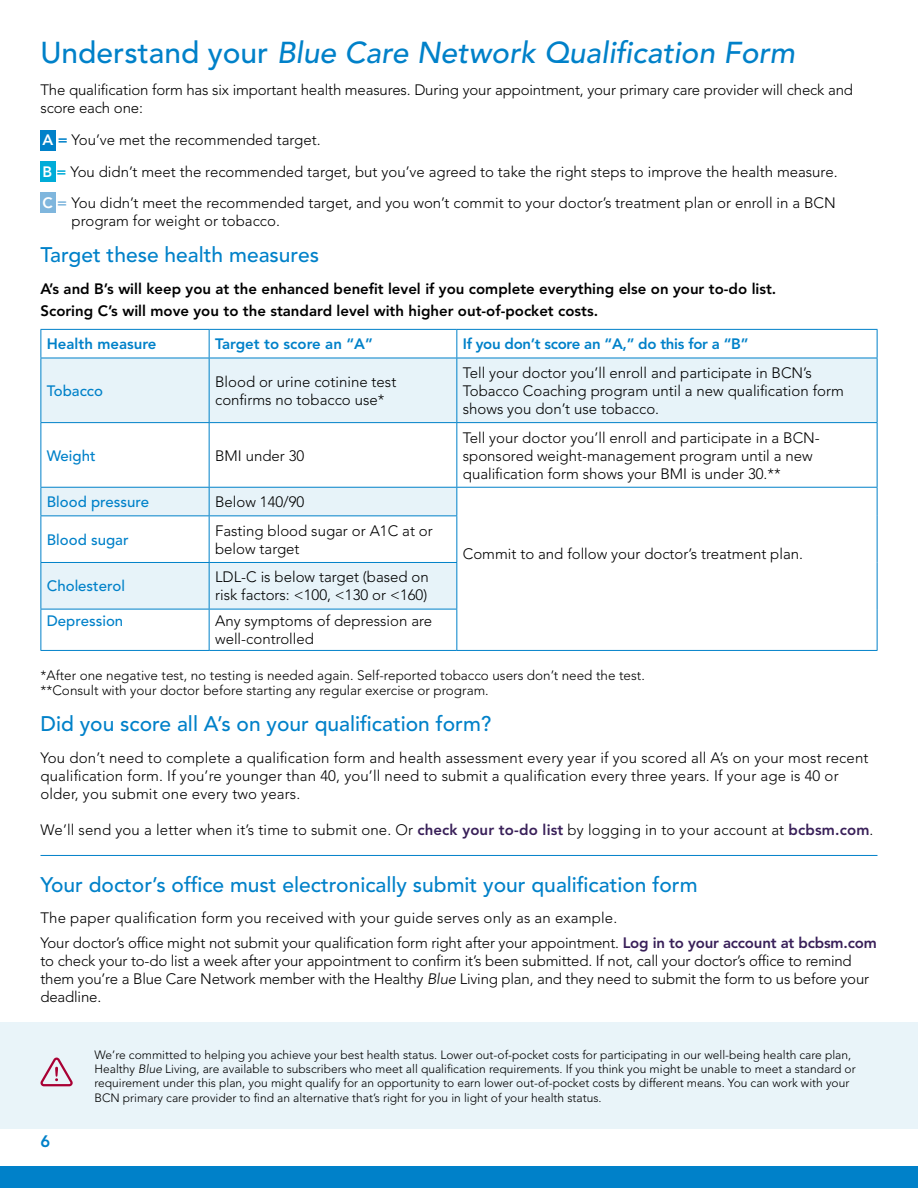
<style>
.page{position:relative;width:918px;height:1188px;background:#fff}
.page>*{position:absolute;margin:0;border:0;box-sizing:border-box;transform-origin:0 0}
.t1{font:italic 500 30px "Avenir LT Std";color:#0081c9}
.t2{font:500 21px "Avenir LT Std";color:#0081c9}
.t3{font:800 16.5px "Avenir LT Std";color:#0081c9}
.t4{font:300 15px/18px "Avenir LT Std";color:#000}
.t5{font:800 15px/22.5px "Avenir LT Std";color:#000}
.t6{font:500 15px "Avenir LT Std";color:#0081c9}
.t7{font:800 15px "Avenir LT Std";letter-spacing:-.02em;color:#0081c9}
.t8{font:800 15px "Avenir LT Std";color:#0081c9}
.t9{font:300 13.5px/15px "Avenir LT Std";color:#000}
.t10{font:300 12px/14.4px "Avenir LT Std";color:#000}
.s1{font-style:normal}
.s2{font-weight:800;color:#fff}
.s3{font-weight:800;color:#0081c9}
.s4{font-weight:800;color:#00acd8}
.s5{font-weight:800;color:#7fb6dd}
.s6{font-weight:800;color:#392059}
.s7{font-style:italic}
</style>
<div class="page">
<svg style="left:41px;top:359px;width:836px;height:250px"></svg>
<hr style="left:40px;top:329px;width:169px;height:1px;background:#0081c9">
<svg style="left:40px;top:330px;width:1px;height:28px"></svg>
<hr style="left:209px;top:329px;width:248px;height:1px;background:#0081c9">
<svg style="left:209px;top:330px;width:1px;height:28px"></svg>
<hr style="left:457px;top:329px;width:421px;height:1px;background:#0081c9">
<svg style="left:456px;top:330px;width:1px;height:28px"></svg>
<svg style="left:877px;top:330px;width:1px;height:28px"></svg>
<hr style="left:40px;top:358px;width:169px;height:1px;background:#0081c9">
<hr style="left:40px;top:358px;width:1px;height:64px;background:#0081c9">
<hr style="left:209px;top:358px;width:248px;height:1px;background:#0081c9">
<hr style="left:209px;top:358px;width:1px;height:64px;background:#0081c9">
<hr style="left:457px;top:358px;width:421px;height:1px;background:#0081c9">
<hr style="left:456px;top:358px;width:1px;height:64px;background:#0081c9">
<hr style="left:877px;top:358px;width:1px;height:64px;background:#0081c9">
<hr style="left:40px;top:422px;width:169px;height:1px;background:#0081c9">
<hr style="left:40px;top:423px;width:1px;height:64px;background:#0081c9">
<hr style="left:209px;top:422px;width:248px;height:1px;background:#0081c9">
<hr style="left:209px;top:423px;width:1px;height:64px;background:#0081c9">
<hr style="left:457px;top:422px;width:421px;height:1px;background:#0081c9">
<hr style="left:456px;top:423px;width:1px;height:64px;background:#0081c9">
<hr style="left:877px;top:423px;width:1px;height:64px;background:#0081c9">
<hr style="left:457px;top:487px;width:421px;height:1px;background:#0081c9">
<svg style="left:877px;top:488px;width:1px;height:28px"></svg>
<hr style="left:877px;top:516px;width:1px;height:46px;background:#0081c9">
<hr style="left:877px;top:562px;width:1px;height:47px;background:#0081c9">
<hr style="left:877px;top:609px;width:1px;height:41px;background:#0081c9">
<hr style="left:457px;top:650px;width:421px;height:1px;background:#0081c9">
<hr style="left:40px;top:516px;width:1px;height:46px;background:#0081c9">
<hr style="left:209px;top:516px;width:1px;height:46px;background:#0081c9">
<hr style="left:456px;top:516px;width:1px;height:46px;background:#0081c9">
<hr style="left:40px;top:609px;width:1px;height:41px;background:#0081c9">
<hr style="left:209px;top:609px;width:1px;height:41px;background:#0081c9">
<hr style="left:456px;top:609px;width:1px;height:41px;background:#0081c9">
<hr style="left:40px;top:650px;width:169px;height:1px;background:#0081c9">
<hr style="left:209px;top:650px;width:248px;height:1px;background:#0081c9">
<hr style="left:40px;top:487px;width:169px;height:1px;background:#0081c9">
<svg style="left:40px;top:488px;width:1px;height:27px"></svg>
<hr style="left:40px;top:515px;width:169px;height:1px;background:#0081c9">
<hr style="left:209px;top:487px;width:248px;height:1px;background:#0081c9">
<svg style="left:209px;top:488px;width:1px;height:27px"></svg>
<svg style="left:456px;top:488px;width:1px;height:27px"></svg>
<hr style="left:209px;top:515px;width:248px;height:1px;background:#0081c9">
<hr style="left:40px;top:562px;width:169px;height:1px;background:#0081c9">
<hr style="left:40px;top:563px;width:1px;height:46px;background:#0081c9">
<hr style="left:40px;top:609px;width:169px;height:1px;background:#0081c9">
<hr style="left:209px;top:562px;width:248px;height:1px;background:#0081c9">
<hr style="left:209px;top:563px;width:1px;height:46px;background:#0081c9">
<hr style="left:456px;top:563px;width:1px;height:46px;background:#0081c9">
<hr style="left:209px;top:609px;width:248px;height:1px;background:#0081c9">
<div style="left:40px;top:130px;width:16px;height:20px;background:#0081c9"></div>
<div style="left:40px;top:161px;width:16px;height:20px;background:#00acd8"></div>
<div style="left:40px;top:192px;width:16px;height:21px;background:#7fb6dd"></div>
<div style="left:0;top:1022px;width:918px;height:107px;background:#e7f3f9"></div>
<svg style="left:41px;top:1058px;width:32px;height:28px"></svg>
<hr style="left:40px;top:855px;width:838px;height:1px;background:#0081c9">
<div style="left:0;top:1166px;width:918px;height:22px;background:#0081c9"></div>
<h1 class="t1" style="left:40px;top:35px;width:756px"><span class="s1">Understand your</span> Blue Care Network Qualification Form</h1>
<p class="t4" style="left:40px;top:81px;width:814px">The qualification form has six important health measures. During your appointment, your primary care provider will check and score each one:</p>
<p class="t4" style="left:42px;top:124px;width:797px;line-height:31.5px"><span class="s2">A</span> <span class="s3">=</span> You’ve met the recommended target.<br><span class="s2">B</span> <span class="s4">=</span> You didn’t meet the recommended target, but you’ve agreed to take the right steps to improve the health measure.<br><span class="s2">C</span> <span class="s5">=</span> You didn’t meet the recommended target, and you won’t commit to your doctor’s treatment plan or enroll in a BCN</p>
<p class="t4" style="left:72px;top:212px;width:210px">program for weight or tobacco.</p>
<h2 class="t2" style="left:40px;top:243px;width:280px">Target these health measures</h2>
<p class="t5" style="left:40px;top:277px;width:737px">A’s and B’s will keep you at the enhanced benefit level if you complete everything else on your to-do list.<br>Scoring C’s will move you to the standard level with higher out-of-pocket costs.</p>
<p class="t8" style="left:47px;top:335px;width:111px">Health measure</p>
<p class="t8" style="left:215px;top:335px;width:159px">Target to score an “A”</p>
<p class="t7" style="left:463px;top:335px;width:287px">If you don’t score an “A,” do this for a “B”</p>
<p class="t6" style="left:47px;top:382px;width:58px">Tobacco</p>
<p class="t4" style="left:215px;top:373px;width:183px">Blood or urine cotinine test confirms no tobacco use*</p>
<p class="t4" style="left:463px;top:364px;width:383px">Tell your doctor you’ll enroll and participate in BCN’s<br>Tobacco Coaching program until a new qualification form shows you don’t use tobacco.</p>
<p class="t6" style="left:47px;top:447px;width:50px">Weight</p>
<p class="t4" style="left:215px;top:446px;width:91px">BMI under 30</p>
<p class="t4" style="left:463px;top:428px;width:359px">Tell your doctor you’ll enroll and participate in a BCN&shy;sponsored weight-management program until a new qualification form shows your BMI is under 30.**</p>
<p class="t6" style="left:47px;top:493px;width:104px">Blood pressure</p>
<p class="t4" style="left:215px;top:493px;width:91px">Below 140/90</p>
<p class="t6" style="left:47px;top:531px;width:83px">Blood sugar</p>
<p class="t4" style="left:215px;top:522px;width:219px">Fasting blood sugar or A1C at or below target</p>
<p class="t6" style="left:47px;top:578px;width:80px">Cholesterol</p>
<p class="t4" style="left:215px;top:568px;width:215px">LDL-C is below target (based on risk factors: &lt;100, &lt;130 or &lt;160)</p>
<p class="t6" style="left:47px;top:613px;width:78px">Depression</p>
<p class="t4" style="left:215px;top:612px;width:219px">Any symptoms of depression are well-controlled</p>
<p class="t9" style="left:40px;top:668px;width:606px">*After one negative test, no testing is needed again. Self-reported tobacco users don’t need the test. **Consult with your doctor before starting any regular exercise or program.</p>
<p class="t4" style="left:463px;top:545px;width:342px">Commit to and follow your doctor’s treatment plan.</p>
<h2 class="t2" style="left:40px;top:712px;width:452px">Did you score all A’s on your qualification form?</h2>
<p class="t4" style="left:40px;top:749px;width:830px">You don’t need to complete a qualification form and health assessment every year if you scored all A’s on your most recent qualification form. If you’re younger than 40, you’ll need to submit a qualification every three years. If your age is 40 or older, you submit one every two years.</p>
<p class="t4" style="left:40px;top:821px;width:834px">We’ll send you a letter when it’s time to submit one. Or <span class="s6">check your to-do list</span> by logging in to your account at <span class="s6">bcbsm.com</span>.</p>
<h2 class="t2" style="left:40px;top:873px;width:659px">Your doctor’s office must electronically submit your qualification form</h2>
<p class="t4" style="left:40px;top:906px;width:838px;line-height:24.8px">The paper qualification form you received with your guide serves only as an example.<br>Your doctor’s office might not submit your qualification form right after your appointment. <span class="s6">Log in to your account at bcbsm.com</span></p>
<p class="t4" style="left:40px;top:952px;width:830px">to check your to-do list a week after your appointment to confirm it’s been submitted. If not, call your doctor’s office to remind them you’re a Blue Care Network member with the Healthy <span class="s7">Blue</span> Living plan, and they need to submit the form to us before your deadline.</p>
<p class="t3" style="left:40px;top:1131px;width:11px">6</p>
<p class="t10" style="left:94px;top:1047px;width:763px">We’re committed to helping you achieve your best health status. Lower out-of-pocket costs for participating in our well-being health care plan, Healthy <span class="s7">Blue</span> Living, are available to subscribers who meet all qualification requirements. If you think you might be unable to meet a standard or requirement under this plan, you might qualify for an opportunity to earn lower out-of-pocket costs by different means. You can work with your BCN primary care provider to find an alternative that’s right for you in light of your health status.</p>
</div>
